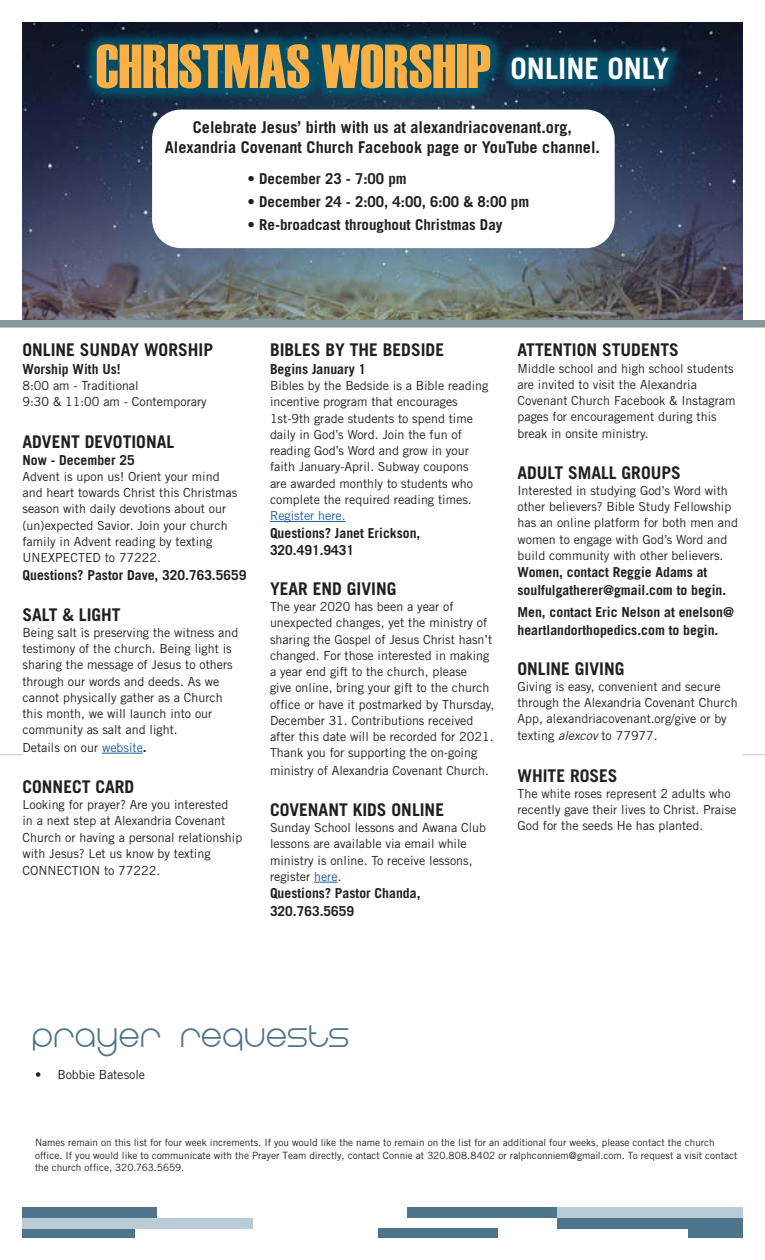
<style>
.page{position:relative;width:765px;height:1260px;background:#fff}
.page>*{position:absolute;margin:0;border:0;box-sizing:border-box;transform-origin:0 0}
.t1{font:62px "Haettenschweiler";color:#fbb045}
.t2{font:37.5px "Eight One";letter-spacing:.015em;color:#4e748b}
.t3{font:700 17.5px "Trade Gothic LT Std";color:#231f20}
.t4{font:700 16.25px/20px "Trade Gothic LT Std";color:#231f20;text-align:center}
.t5{font:700 15px "Trade Gothic LT Std";color:#231f20}
.t6{font:700 13.75px/17.5px "Trade Gothic LT Std";color:#231f20}
.t7{font:12.5px/16.2px "Trade Gothic LT Std";color:#231f20}
.t8{font:12.5px "Trade Gothic LT Std";color:#215e9e}
.t9{font:10px/12.5px "Trade Gothic LT Std";color:#231f20}
.s1{font-family:"Trade Gothic LT Std";font-weight:700;font-size:29.5px;color:#fff}
.s2{color:#215e9e}
.s3{font-weight:700;font-size:13.75px}
.s4{font-style:italic}
</style>
<div class="page">
<hr style="left:102px;top:753px;width:41px;height:1px;background:#215e9e">
<svg style="left:0;top:754px;width:22px;height:1px"></svg>
<svg style="left:742px;top:754px;width:23px;height:1px"></svg>
<div style="left:22px;top:1208px;width:135px;height:10px;background:#4e748b"></div>
<div style="left:408px;top:1208px;width:149px;height:10px;background:#4e748b"></div>
<div style="left:22px;top:1228px;width:113px;height:10px;background:#4e748b"></div>
<div style="left:378px;top:1228px;width:119px;height:10px;background:#4e748b"></div>
<div style="left:688px;top:1228px;width:54px;height:10px;background:#4e748b"></div>
<div style="left:557px;top:1218px;width:185px;height:10px;background:#4e748b"></div>
<div style="left:22px;top:1218px;width:231px;height:10px;background:#b9cbd6"></div>
<div style="left:557px;top:1208px;width:185px;height:10px;background:#b9cbd6"></div>
<hr style="left:270px;top:521px;width:76px;height:1px;background:#215e9e">
<svg style="left:314px;top:882px;width:24px;height:1px"></svg>
<img style="left:22px;top:22px;width:720px;height:298px">
<div style="left:82px;top:31px;width:601px;height:72px;background:#005d77;opacity:.75"></div>
<div style="left:152px;top:110px;width:463px;height:138px;background:#fff;border-radius:29px"></div>
<div style="left:0;top:320px;width:765px;height:8px;background:#88969e"></div>
<h1 class="t1" style="left:96px;top:24px;width:575px">CHRISTMAS WORSHIP <span class="s1">ONLINE ONLY</span></h1>
<h3 class="t4" style="left:165px;top:117px;width:437px">Celebrate Jesus’ birth with us at alexandriacovenant.org,<br>Alexandria Covenant Church Facebook page or YouTube channel.</h3>
<p class="t5" style="left:248px;top:170px;width:161px">• December 23 - 7:00 pm</p>
<p class="t5" style="left:248px;top:193px;width:283px">• December 24 - 2:00, 4:00, 6:00 &amp; 8:00 pm</p>
<p class="t5" style="left:248px;top:216px;width:256px">• Re-broadcast throughout Christmas Day</p>
<h3 class="t3" style="left:22px;top:339px;width:192px">ONLINE SUNDAY WORSHIP</h3>
<p class="t6" style="left:22px;top:360px;width:100px">Worship With Us!</p>
<p class="t7" style="left:22px;top:377px;width:186px">8:00 am - Traditional<br>9:30 &amp; 11:00 am - Contemporary</p>
<h3 class="t3" style="left:22px;top:431px;width:153px">ADVENT DEVOTIONAL</h3>
<p class="t6" style="left:22px;top:451px;width:114px">Now - December 25</p>
<p class="t7" style="left:22px;top:468px;width:216px">Advent is upon us! Orient your mind and heart towards Christ this Christmas season with daily devotions about our (un)expected Savior. Join your church family in Advent reading by texting UNEXPECTED to 77222.</p>
<p class="t6" style="left:22px;top:566px;width:225px">Questions? Pastor Dave, 320.763.5659</p>
<h3 class="t3" style="left:22px;top:604px;width:100px">SALT &amp; LIGHT</h3>
<p class="t7" style="left:22px;top:624px;width:217px">Being salt is preserving the witness and testimony of the church. Being light is sharing the message of Jesus to others through our words and deeds. As we cannot physically gather as a Church this month, we will launch into our community as salt and light.</p>
<p class="t7" style="left:22px;top:739px;width:126px">Details on our <span class="s2">website</span><span class="s3">.</span></p>
<h3 class="t3" style="left:22px;top:776px;width:113px">CONNECT CARD</h3>
<p class="t7" style="left:22px;top:796px;width:221px">Looking for prayer? Are you interested<br>in a next step at Alexandria Covenant Church or having a personal relationship with Jesus? Let us know by texting</p>
<p class="t7" style="left:22px;top:863px;width:139px">CONNECTION to 77222.</p>
<h3 class="t3" style="left:270px;top:339px;width:176px">BIBLES BY THE BEDSIDE</h3>
<p class="t6" style="left:270px;top:360px;width:98px">Begins January 1</p>
<p class="t7" style="left:270px;top:377px;width:220px">Bibles by the Bedside is a Bible reading incentive program that encourages 1st-9th grade students to spend time daily in God’s Word. Join the fun of reading God’s Word and grow in your faith January-April. Subway coupons<br>are awarded monthly to students who complete the required reading times.</p>
<p class="t8" style="left:270px;top:508px;width:77px">Register here.</p>
<p class="t6" style="left:270px;top:524px;width:152px">Questions? Janet Erickson,<br>320.491.9431</p>
<h3 class="t3" style="left:270px;top:578px;width:128px">YEAR END GIVING</h3>
<p class="t7" style="left:270px;top:598px;width:226px">The year 2020 has been a year of unexpected changes, yet the ministry of sharing the Gospel of Jesus Christ hasn’t changed. For those interested in making a year end gift to the church, please<br>give online, bring your gift to the church office or have it postmarked by Thursday, December 31. Contributions received after this date will be recorded for 2021.<br>Thank you for supporting the on-going</p>
<p class="t7" style="left:270px;top:762px;width:221px">ministry of Alexandria Covenant Church.</p>
<h3 class="t3" style="left:270px;top:799px;width:176px">COVENANT KIDS ONLINE</h3>
<p class="t7" style="left:270px;top:819px;width:218px">Sunday School lessons and Awana Club lessons are available via email while ministry is online. To receive lessons, register <span class="s2">here</span>.</p>
<p class="t6" style="left:270px;top:885px;width:152px">Questions? Pastor Chanda,<br>320.763.5659</p>
<h3 class="t3" style="left:518px;top:339px;width:163px">ATTENTION STUDENTS</h3>
<p class="t7" style="left:518px;top:360px;width:220px">Middle school and high school students are invited to visit the Alexandria Covenant Church Facebook &amp; Instagram pages for encouragement during this break in onsite ministry.</p>
<h3 class="t3" style="left:518px;top:462px;width:165px">ADULT SMALL GROUPS</h3>
<p class="t7" style="left:518px;top:482px;width:222px">Interested in studying God’s Word with other believers? Bible Study Fellowship has an online platform for both men and women to engage with God’s Word and build community with other believers.</p>
<p class="t6" style="left:518px;top:564px;width:210px">Women, contact Reggie Adams at soulfulgatherer@gmail.com to begin.</p>
<p class="t6" style="left:518px;top:604px;width:218px">Men, contact Eric Nelson at enelson@ heartlandorthopedics.com to begin.</p>
<h3 class="t3" style="left:518px;top:658px;width:108px">ONLINE GIVING</h3>
<p class="t7" style="left:518px;top:678px;width:222px">Giving is easy, convenient and secure through the Alexandria Covenant Church App, alexandriacovenant.org/give or by texting <span class="s4">alexcov</span> to 77977.</p>
<h3 class="t3" style="left:518px;top:765px;width:102px">WHITE ROSES</h3>
<p class="t7" style="left:518px;top:785px;width:221px">The white roses represent 2 adults who recently gave their lives to Christ. Praise<br>God for the seeds He has planted.</p>
<h2 class="t2" style="left:33px;top:1019px;width:319px">PRAYER REQUESTS</h2>
<p class="t7" style="left:35px;top:1066px;width:111px">• Bobbie Batesole</p>
<p class="t9" style="left:35px;top:1136px;width:704px">Names remain on this list for four week increments. If you would like the name to remain on the list for an additional four weeks, please contact the church office. If you would like to communicate with the Prayer Team directly, contact Connie at 320.808.8402 or ralphconniem@gmail.com. To request a visit contact the church office, 320.763.5659.</p>
</div>
